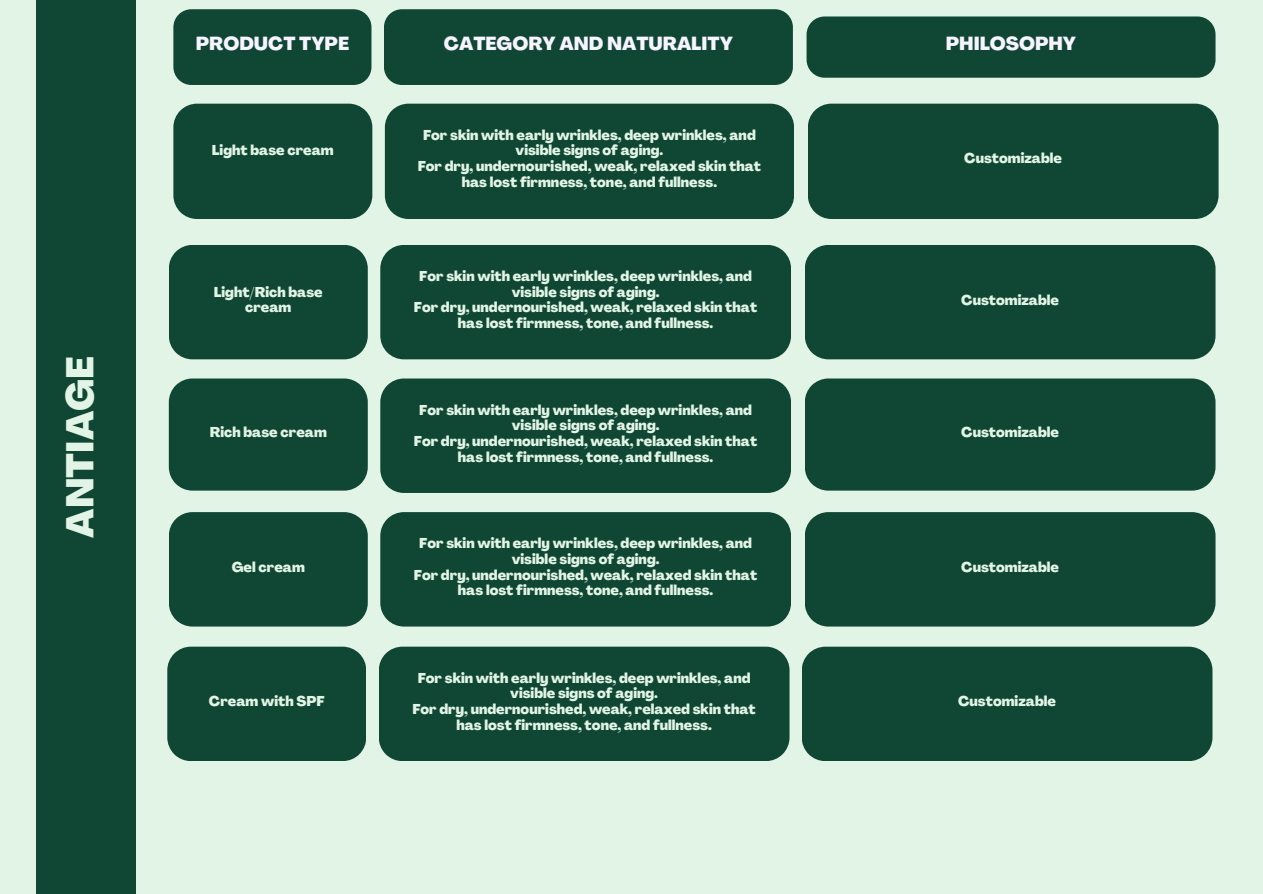
<style>
.page{position:relative;width:1263px;height:894px;background:#fff}
.page>*{position:absolute;margin:0;border:0;box-sizing:border-box;transform-origin:0 0}
.t1{font:800 37.95px "Agrandir";color:#e2f4e6}
.t2{font:800 18.6px "Agrandir";color:#f7f3ff}
.t3{font:800 13.95px/15.8px "Agrandir";color:#e2f4e6;text-align:center}
</style>
<div class="page">
<div style="left:0;top:0;width:1263px;height:893px;background:#e2f4e6"></div>
<div style="left:36px;top:0;width:99px;height:893px;background:#104734"></div>
<div style="left:173px;top:104px;width:199px;height:115px;background:#104734"></div>
<div style="left:385px;top:104px;width:409px;height:115px;background:#104734"></div>
<div style="left:808px;top:104px;width:410px;height:115px;background:#104734"></div>
<div style="left:169px;top:245px;width:199px;height:114px;background:#104734"></div>
<div style="left:380px;top:245px;width:411px;height:114px;background:#104734"></div>
<div style="left:805px;top:245px;width:410px;height:114px;background:#104734"></div>
<div style="left:169px;top:378px;width:199px;height:112px;background:#104734"></div>
<div style="left:380px;top:378px;width:411px;height:115px;background:#104734"></div>
<div style="left:805px;top:378px;width:410px;height:112px;background:#104734"></div>
<div style="left:169px;top:512px;width:199px;height:114px;background:#104734"></div>
<div style="left:380px;top:512px;width:411px;height:114px;background:#104734"></div>
<div style="left:805px;top:512px;width:410px;height:114px;background:#104734"></div>
<div style="left:167px;top:646px;width:199px;height:114px;background:#104734"></div>
<div style="left:379px;top:646px;width:410px;height:114px;background:#104734"></div>
<div style="left:802px;top:646px;width:410px;height:114px;background:#104734"></div>
<div style="left:173px;top:9px;width:198px;height:76px;background:#104734;border-radius:18px"></div>
<div style="left:384px;top:9px;width:409px;height:76px;background:#104734;border-radius:18px"></div>
<div style="left:807px;top:16px;width:408px;height:62px;background:#104734;border-radius:18px"></div>
<h1 class="t1" style="left:65px;top:537px;width:183px;rotate:-90deg">ANTIAGE</h1>
<p class="t2" style="left:196px;top:36px;width:155px">PRODUCT TYPE</p>
<p class="t2" style="left:444px;top:36px;width:290px">CATEGORY AND NATURALITY</p>
<p class="t2" style="left:946px;top:36px;width:132px">PHILOSOPHY</p>
<h2 class="t3" style="left:212px;top:144px;width:123px">Light base cream</h2>
<p class="t3" style="left:214px;top:285px;width:110px">Light/Rich base cream</p>
<p class="t3" style="left:210px;top:425px;width:119px">Rich base cream</p>
<p class="t3" style="left:232px;top:560px;width:75px">Gel cream</p>
<p class="t3" style="left:209px;top:694px;width:117px">Cream with SPF</p>
<h2 class="t3" style="left:423px;top:128px;width:334px">For skin with early wrinkles, deep wrinkles, and visible signs of aging.</h2>
<h2 class="t3" style="left:418px;top:160px;width:345px">For dry, undernourished, weak, relaxed skin that has lost firmness, tone, and fullness.</h2>
<p class="t3" style="left:419px;top:269px;width:334px">For skin with early wrinkles, deep wrinkles, and visible signs of aging.</p>
<p class="t3" style="left:414px;top:301px;width:345px">For dry, undernourished, weak, relaxed skin that has lost firmness, tone, and fullness.</p>
<p class="t3" style="left:419px;top:403px;width:334px">For skin with early wrinkles, deep wrinkles, and visible signs of aging.</p>
<p class="t3" style="left:414px;top:434px;width:345px">For dry, undernourished, weak, relaxed skin that has lost firmness, tone, and fullness.</p>
<p class="t3" style="left:419px;top:536px;width:334px">For skin with early wrinkles, deep wrinkles, and visible signs of aging.</p>
<p class="t3" style="left:414px;top:568px;width:345px">For dry, undernourished, weak, relaxed skin that has lost firmness, tone, and fullness.</p>
<p class="t3" style="left:418px;top:671px;width:334px">For skin with early wrinkles, deep wrinkles, and visible signs of aging.</p>
<p class="t3" style="left:412px;top:702px;width:345px">For dry, undernourished, weak, relaxed skin that has lost firmness, tone, and fullness.</p>
<p class="t3" style="left:964px;top:152px;width:99px">Customizable</p>
<p class="t3" style="left:961px;top:293px;width:99px">Customizable</p>
<p class="t3" style="left:961px;top:425px;width:99px">Customizable</p>
<p class="t3" style="left:961px;top:560px;width:99px">Customizable</p>
<p class="t3" style="left:958px;top:694px;width:99px">Customizable</p>
</div>
